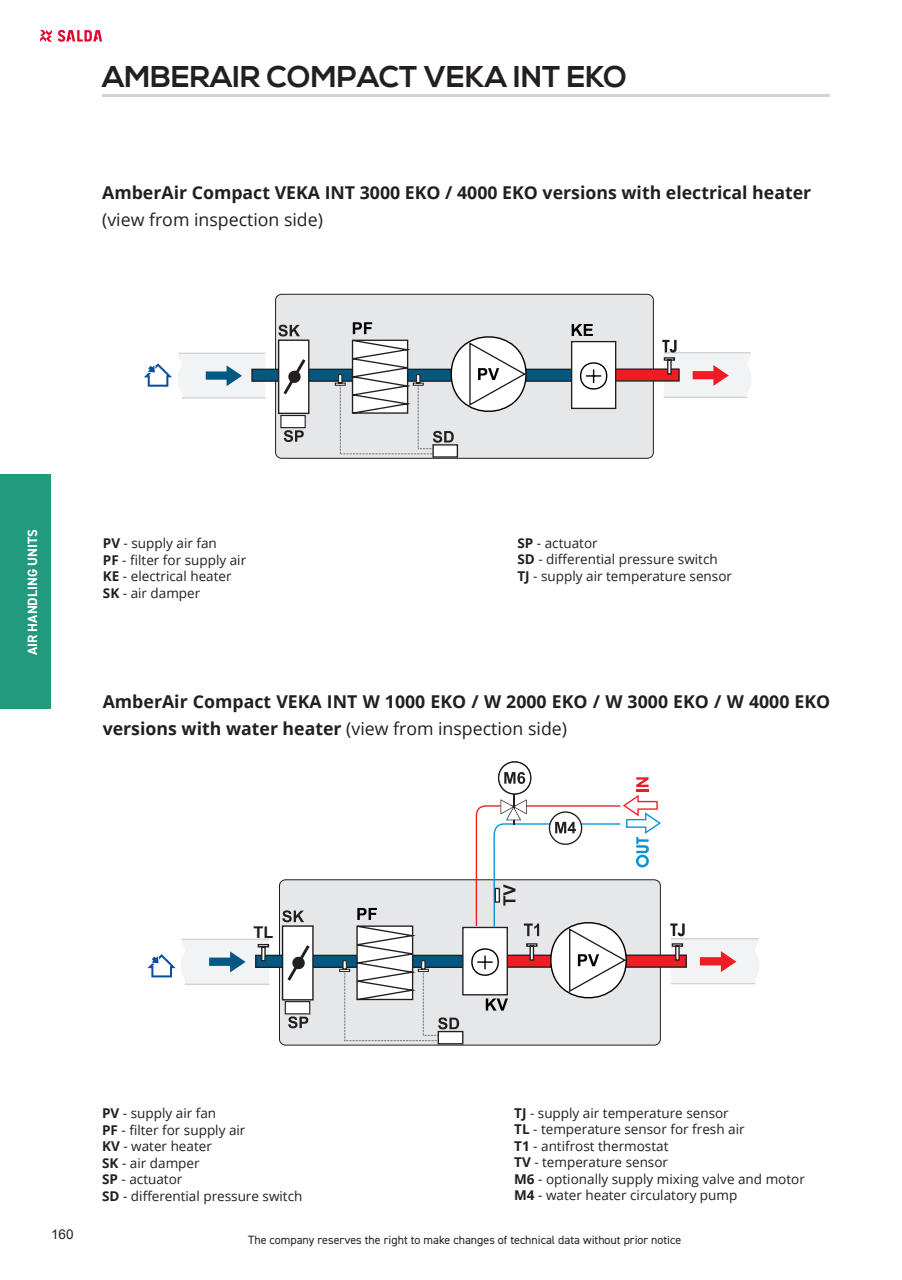
<style>
.page{position:relative;width:902px;height:1280px;background:#fff}
.page>*{position:absolute;margin:0;border:0;box-sizing:border-box;transform-origin:0 0}
.Head{font:700 30px "Nexa";color:#231f20}
.t1{font:700 17.7px/27px "Open Sans";color:#231f20}
.t2{font:17.7px "Open Sans";color:#231f20}
.t3{font:700 16.2px "Arial";color:#231f20}
.t4{font:13.5px "Open Sans";color:#231f20}
.t5{font:700 13.5px "DIN2014";color:#fff}
.t6{font:13.5px "Arial";color:#231f20}
.t7{font:12px "DIN2014";color:#231f20}
.s1{font-weight:700}
.s2{font-weight:400}
</style>
<div class="page">
<hr style="left:102px;top:95px;width:727px;height:2px;background:#d1d2d4">
<div style="left:0;top:474px;width:50px;height:235px;background:#229a7d"></div>
<svg style="left:40px;top:30px;width:12px;height:12px"></svg>
<svg style="left:58px;top:30px;width:44px;height:12px"></svg>
<hr style="left:182px;top:397px;width:83px;height:2px;background:#d1d2d4">
<hr style="left:663px;top:397px;width:84px;height:1px;background:#d1d2d4">
<div style="left:275px;top:294px;width:378px;height:164px;background:#e6e7e9;border-radius:6px"></div>
<div style="left:275px;top:294px;width:378px;height:165px;border:1px solid #231f20;border-radius:6px"></div>
<svg style="left:571px;top:324px;width:22px;height:12px"></svg>
<div style="left:594px;top:369px;width:85px;height:12px;background:#ee1d23"></div>
<div style="left:594px;top:368px;width:85px;height:14px;border:1px solid #231f20"></div>
<div style="left:252px;top:369px;width:341px;height:12px;background:#005883"></div>
<div style="left:251px;top:369px;width:342px;height:13px;border:1px solid #231f20"></div>
<div style="left:571px;top:341px;width:45px;height:68px;background:#fff;border:1px solid #231f20"></div>
<svg style="left:580px;top:362px;width:28px;height:28px"></svg>
<div style="left:278px;top:339px;width:31px;height:75px;background:#fff;border:1px solid #231f20"></div>
<svg style="left:283px;top:359px;width:22px;height:35px"></svg>
<svg style="left:278px;top:325px;width:22px;height:11px"></svg>
<div style="left:433px;top:445px;width:24px;height:12px;background:#fff"></div>
<div style="left:432px;top:444px;width:26px;height:14px;border:1px solid #231f20"></div>
<svg style="left:335px;top:322px;width:192px;height:132px"></svg>
<svg style="left:662px;top:340px;width:89px;height:57px"></svg>
<svg style="left:667px;top:361px;width:4px;height:14px"></svg>
<svg style="left:663px;top:357px;width:12px;height:4px"></svg>
<div style="left:280px;top:415px;width:26px;height:13px;background:#fff;border:1px solid #231f20"></div>
<svg style="left:284px;top:430px;width:20px;height:12px"></svg>
<svg style="left:144px;top:353px;width:121px;height:45px"></svg>
<hr style="left:185px;top:984px;width:84px;height:1px;background:#d1d2d4">
<div style="left:279px;top:880px;width:381px;height:165px;background:#e6e7e9;border-radius:6px"></div>
<div style="left:279px;top:879px;width:381px;height:166px;border:1px solid #231f20;border-radius:6px"></div>
<div style="left:485px;top:955px;width:201px;height:12px;background:#ee1d23"></div>
<div style="left:256px;top:955px;width:229px;height:12px;background:#005883"></div>
<div style="left:255px;top:955px;width:230px;height:13px;border:1px solid #231f20"></div>
<div style="left:462px;top:927px;width:46px;height:68px;background:#fff;border:1px solid #231f20"></div>
<div style="left:282px;top:925px;width:31px;height:75px;background:#fff;border:1px solid #231f20"></div>
<svg style="left:287px;top:945px;width:22px;height:36px"></svg>
<svg style="left:282px;top:910px;width:22px;height:12px"></svg>
<div style="left:437px;top:1031px;width:26px;height:13px;background:#fff;border:1px solid #231f20"></div>
<svg style="left:339px;top:908px;width:120px;height:133px"></svg>
<svg style="left:670px;top:923px;width:89px;height:61px"></svg>
<svg style="left:671px;top:943px;width:12px;height:4px"></svg>
<svg style="left:675px;top:946px;width:4px;height:15px"></svg>
<div style="left:285px;top:1001px;width:25px;height:13px;background:#fff;border:1px solid #231f20"></div>
<svg style="left:288px;top:1016px;width:20px;height:12px"></svg>
<svg style="left:472px;top:761px;width:189px;height:249px"></svg>
<svg style="left:147px;top:939px;width:122px;height:45px"></svg>
<p class="Head" style="left:102px;top:59px;width:526px">AMBERAIR COMPACT VEKA INT EKO</p>
<p class="t1" style="left:102px;top:179px;width:710px">AmberAir Compact VEKA INT 3000 EKO / 4000 EKO versions with electrical heater</p>
<p class="t2" style="left:102px;top:208px;width:222px">(view from inspection side)</p>
<p class="t5" style="left:24px;top:655px;width:128px;rotate:-90deg">AIR HANDLING UNITS</p>
<p class="t4" style="left:103px;top:534px;width:115px"><span class="s1">PV</span> - supply air fan</p>
<p class="t4" style="left:103px;top:550px;width:145px"><span class="s1">PF</span> - filter for supply air</p>
<p class="t4" style="left:103px;top:567px;width:130px"><span class="s1">KE</span> - electrical heater</p>
<p class="t4" style="left:103px;top:583px;width:99px"><span class="s1">SK</span> - air damper</p>
<p class="t4" style="left:517px;top:533px;width:82px"><span class="s1">SP</span> - actuator</p>
<p class="t4" style="left:517px;top:550px;width:202px"><span class="s1">SD</span> - differential pressure switch</p>
<p class="t4" style="left:517px;top:566px;width:216px"><span class="s1">TJ</span> - supply air temperature sensor</p>
<p class="t1" style="left:103px;top:688px;width:729px">AmberAir Compact VEKA INT W 1000 EKO / W 2000 EKO / W 3000 EKO / W 4000 EKO versions with water heater <span class="s2">(view from inspection side)</span></p>
<p class="t3" style="left:253px;top:920px;width:21px">TL</p>
<p class="t6" style="left:51px;top:1225px;width:24px">160</p>
<p class="t4" style="left:102px;top:1104px;width:115px"><span class="s1">PV</span> - supply air fan</p>
<p class="t4" style="left:102px;top:1120px;width:145px"><span class="s1">PF</span> - filter for supply air</p>
<p class="t4" style="left:102px;top:1137px;width:111px"><span class="s1">KV</span> - water heater</p>
<p class="t4" style="left:102px;top:1153px;width:99px"><span class="s1">SK</span> - air damper</p>
<p class="t4" style="left:102px;top:1170px;width:82px"><span class="s1">SP</span> - actuator</p>
<p class="t4" style="left:102px;top:1186px;width:202px"><span class="s1">SD</span> - differential pressure switch</p>
<p class="t4" style="left:514px;top:1103px;width:216px"><span class="s1">TJ</span> - supply air temperature sensor</p>
<p class="t4" style="left:514px;top:1120px;width:232px"><span class="s1">TL</span> - temperature sensor for fresh air</p>
<p class="t4" style="left:514px;top:1136px;width:156px"><span class="s1">T1</span> - antifrost thermostat</p>
<p class="t4" style="left:514px;top:1153px;width:155px"><span class="s1">TV</span> - temperature sensor</p>
<p class="t4" style="left:514px;top:1169px;width:292px"><span class="s1">M6</span> - optionally supply mixing valve and motor</p>
<p class="t4" style="left:514px;top:1186px;width:225px"><span class="s1">M4</span> - water heater circulatory pump</p>
<p class="t7" style="left:248px;top:1232px;width:434px">The company reserves the right to make changes of technical data without prior notice</p>
</div>
